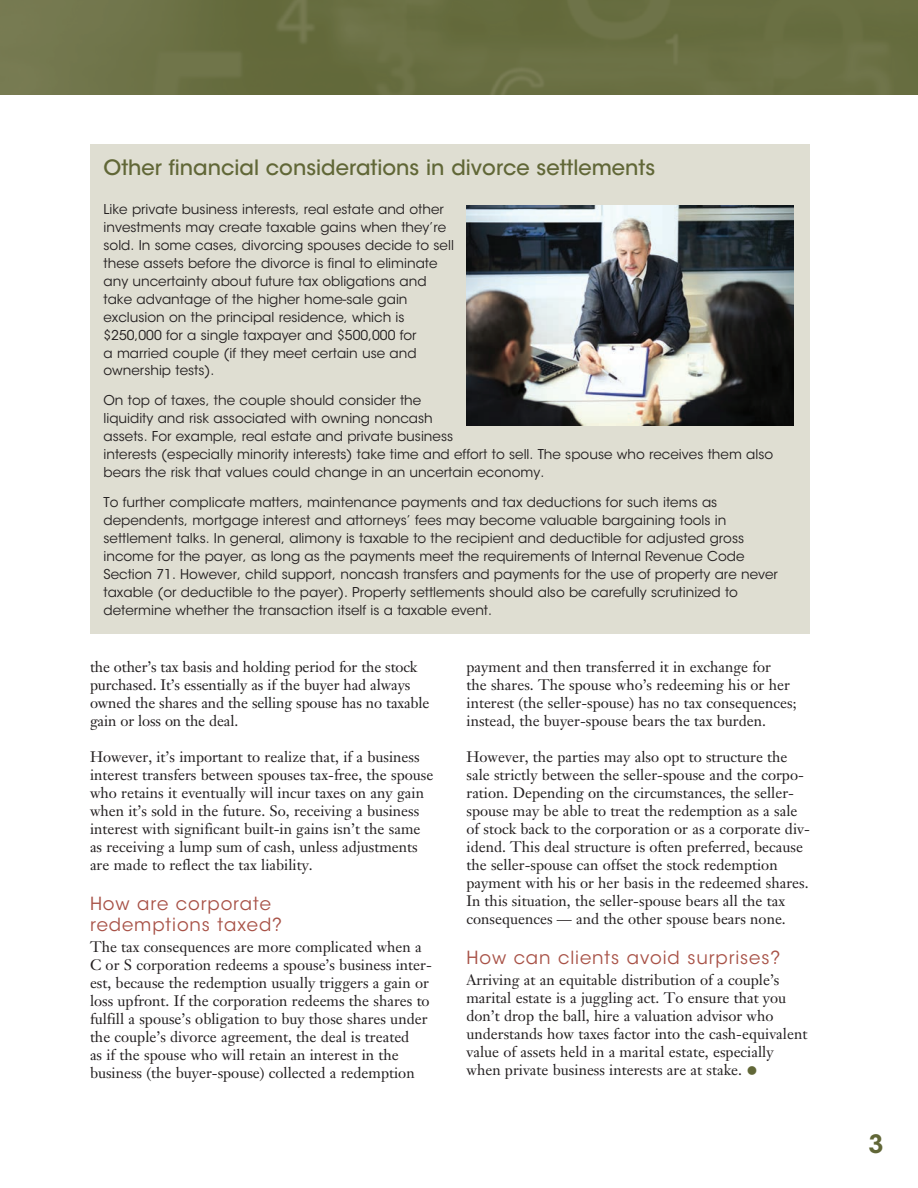
<style>
.page{position:relative;width:918px;height:1188px;background:#fff}
.page>*{position:absolute;margin:0;border:0;box-sizing:border-box;transform-origin:0 0}
.t1{font:600 25.05px "ITC Avant Garde Std";color:#616737}
.t2{font:500 21px "ITC Avant Garde Std";color:#616737}
.t3{font:18px/21.6px "ITC Avant Garde Std";letter-spacing:.05em;color:#a85247}
.t4{font:15px/18px "Janson Text LT Std";color:#231f20}
.t5{font:13.5px/18px "ITC Avant Garde Std";color:#231f20}
.s1{color:#616737}
</style>
<div class="page">
<img style="left:0;top:0;width:918px;height:94px">
<div style="left:90px;top:144px;width:720px;height:490px;background:#dfded2"></div>
<img style="left:466px;top:205px;width:327px;height:221px">
<h2 class="t2" style="left:104px;top:155px;width:553px">Other financial considerations in divorce settlements</h2>
<p class="t5" style="left:104px;top:200px;width:352px">Like private business interests, real estate and other investments may create taxable gains when they’re sold. In some cases, divorcing spouses decide to sell these assets before the divorce is final to eliminate any uncertainty about future tax obligations and take advantage of the higher home-sale gain exclusion on the principal residence, which is $250,000 for a single taxpayer and $500,000 for<br>a married couple (if they meet certain use and ownership tests).</p>
<p class="t5" style="left:104px;top:392px;width:671px">On top of taxes, the couple should consider the<br>liquidity and risk associated with owning noncash<br>assets. For example, real estate and private business<br>interests (especially minority interests) take time and effort to sell. The spouse who receives them also bears the risk that values could change in an uncertain economy.</p>
<p class="t5" style="left:104px;top:494px;width:676px">To further complicate matters, maintenance payments and tax deductions for such items as dependents, mortgage interest and attorneys’ fees may become valuable bargaining tools in settlement talks. In general, alimony is taxable to the recipient and deductible for adjusted gross income for the payer, as long as the payments meet the requirements of Internal Revenue Code Section 71. However, child support, noncash transfers and payments for the use of property are never taxable (or deductible to the payer). Property settlements should also be carefully scrutinized to determine whether the transaction itself is a taxable event.</p>
<p class="t4" style="left:90px;top:658px;width:341px">the other’s tax basis and holding period for the stock purchased. It’s essentially as if the buyer had always owned the shares and the selling spouse has no taxable gain or loss on the deal.</p>
<p class="t4" style="left:90px;top:748px;width:345px">However, it’s important to realize that, if a business interest transfers between spouses tax-free, the spouse who retains it eventually will incur taxes on any gain when it’s sold in the future. So, receiving a business interest with significant built-in gains isn’t the same as receiving a lump sum of cash, unless adjustments are made to reflect the tax liability.</p>
<p class="t3" style="left:90px;top:892px;width:194px">How are corporate redemptions taxed?</p>
<p class="t4" style="left:90px;top:938px;width:343px">The tax consequences are more complicated when a C or S corporation redeems a spouse’s business inter&shy;est, because the redemption usually triggers a gain or loss upfront. If the corporation redeems the shares to fulfill a spouse’s obligation to buy those shares under the couple’s divorce agreement, the deal is treated<br>as if the spouse who will retain an interest in the business (the buyer-spouse) collected a redemption</p>
<p class="t4" style="left:466px;top:658px;width:332px">payment and then transferred it in exchange for<br>the shares. The spouse who’s redeeming his or her interest (the seller-spouse) has no tax consequences; instead, the buyer-spouse bears the tax burden.</p>
<p class="t4" style="left:466px;top:748px;width:345px">However, the parties may also opt to structure the sale strictly between the seller-spouse and the corpo&shy;ration. Depending on the circumstances, the seller&shy;spouse may be able to treat the redemption as a sale of stock back to the corporation or as a corporate div&shy;idend. This deal structure is often preferred, because the seller-spouse can offset the stock redemption payment with his or her basis in the redeemed shares.<br>In this situation, the seller-spouse bears all the tax consequences — and the other spouse bears none.</p>
<p class="t3" style="left:466px;top:946px;width:315px">How can clients avoid surprises?</p>
<p class="t4" style="left:466px;top:970px;width:342px">Arriving at an equitable distribution of a couple’s marital estate is a juggling act. To ensure that you don’t drop the ball, hire a valuation advisor who understands how taxes factor into the cash-equivalent value of assets held in a marital estate, especially when private business interests are at stake. <span class="s1">●</span></p>
<h1 class="t1" style="left:868px;top:1128px;width:17px">3</h1>
</div>
